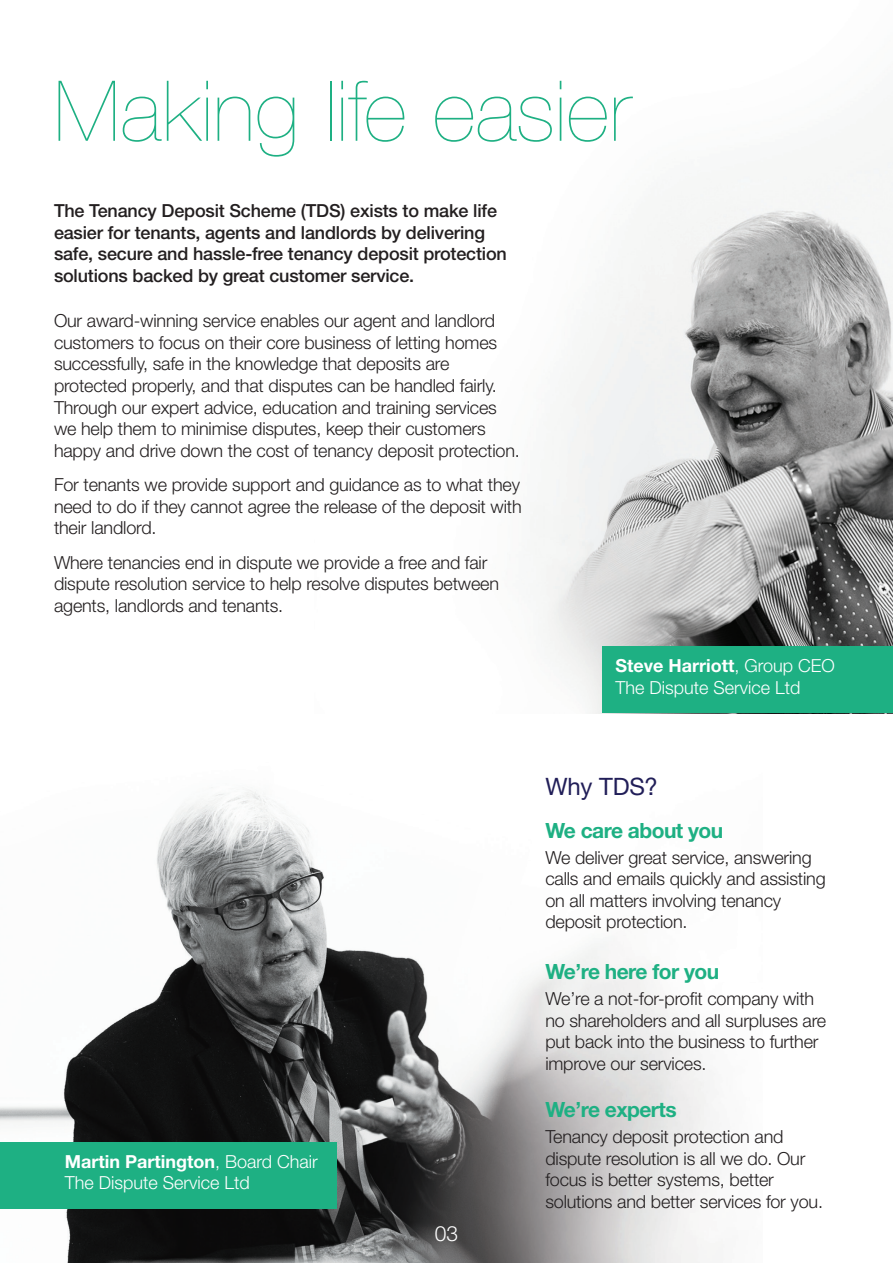
<style>
.page{position:relative;width:893px;height:1263px;background:#fff}
.page>*{position:absolute;margin:0;border:0;box-sizing:border-box;transform-origin:0 0}
.t1{font:200 84px "Helvetica Neue LT Std";letter-spacing:.005em;color:#1eb083}
.t2{font:24px "Helvetica Neue LT Std";letter-spacing:-.005em;color:#211e58}
.t3{font:700 21px "Helvetica Neue LT Std";letter-spacing:-.025em;color:#1eb083}
.t4{font:300 21px "Helvetica Neue LT Std";color:#fff}
.t5{font:300 18px/21.6px "Helvetica Neue LT Std";letter-spacing:-.01em;color:#231f20}
.t6{font:500 18px/21.6px "Helvetica Neue LT Std";letter-spacing:-.01em;color:#231f20}
.t7{font:300 18px/21.6px "Helvetica Neue LT Std";color:#fff}
.s1{font-weight:700}
</style>
<div class="page">
<img style="left:0;top:787px;width:724px;height:476px">
<img style="left:536px;top:162px;width:357px;height:551px">
<div style="left:603px;top:646px;width:290px;height:67px;background:#1eb083"></div>
<div style="left:0;top:1142px;width:336px;height:67px;background:#1eb083"></div>
<h1 class="t1" style="left:54px;top:63px;width:579px">Making life easier</h1>
<p class="t6" style="left:54px;top:200px;width:454px">The Tenancy Deposit Scheme (TDS) exists to make life easier for tenants, agents and landlords by delivering safe, secure and hassle-free tenancy deposit protection solutions backed by great customer service.</p>
<p class="t5" style="left:54px;top:310px;width:467px">Our award-winning service enables our agent and landlord customers to focus on their core business of letting homes successfully, safe in the knowledge that deposits are protected properly, and that disputes can be handled fairly.<br>Through our expert advice, education and training services we help them to minimise disputes, keep their customers happy and drive down the cost of tenancy deposit protection.</p>
<p class="t5" style="left:54px;top:474px;width:469px;text-align:justify">For tenants we provide support and guidance as to what they need to do if they cannot agree the release of the deposit with their landlord.</p>
<p class="t5" style="left:54px;top:551px;width:446px">Where tenancies end in dispute we provide a free and fair dispute resolution service to help resolve disputes between agents, landlords and tenants.</p>
<p class="t7" style="left:615px;top:654px;width:221px"><span class="s1">Steve Harriott</span>, Group CEO<br>The Dispute Service Ltd</p>
<p class="t7" style="left:65px;top:1150px;width:255px"><span class="s1">Martin Partington</span>, Board Chair<br>The Dispute Service Ltd</p>
<p class="t4" style="left:435px;top:1221px;width:25px">03</p>
<h2 class="t2" style="left:545px;top:772px;width:114px">Why TDS?</h2>
<p class="t3" style="left:545px;top:817px;width:179px">We care about you</p>
<p class="t5" style="left:545px;top:846px;width:282px">We deliver great service, answering calls and emails quickly and assisting on all matters involving tenancy deposit protection.</p>
<p class="t3" style="left:545px;top:959px;width:175px">We’re here for you</p>
<p class="t5" style="left:545px;top:987px;width:282px">We’re a not-for-profit company with no shareholders and all surpluses are put back into the business to further improve our services.</p>
<p class="t3" style="left:545px;top:1097px;width:133px">We’re experts</p>
<p class="t5" style="left:545px;top:1125px;width:279px">Tenancy deposit protection and dispute resolution is all we do. Our focus is better systems, better solutions and better services for you.</p>
</div>
